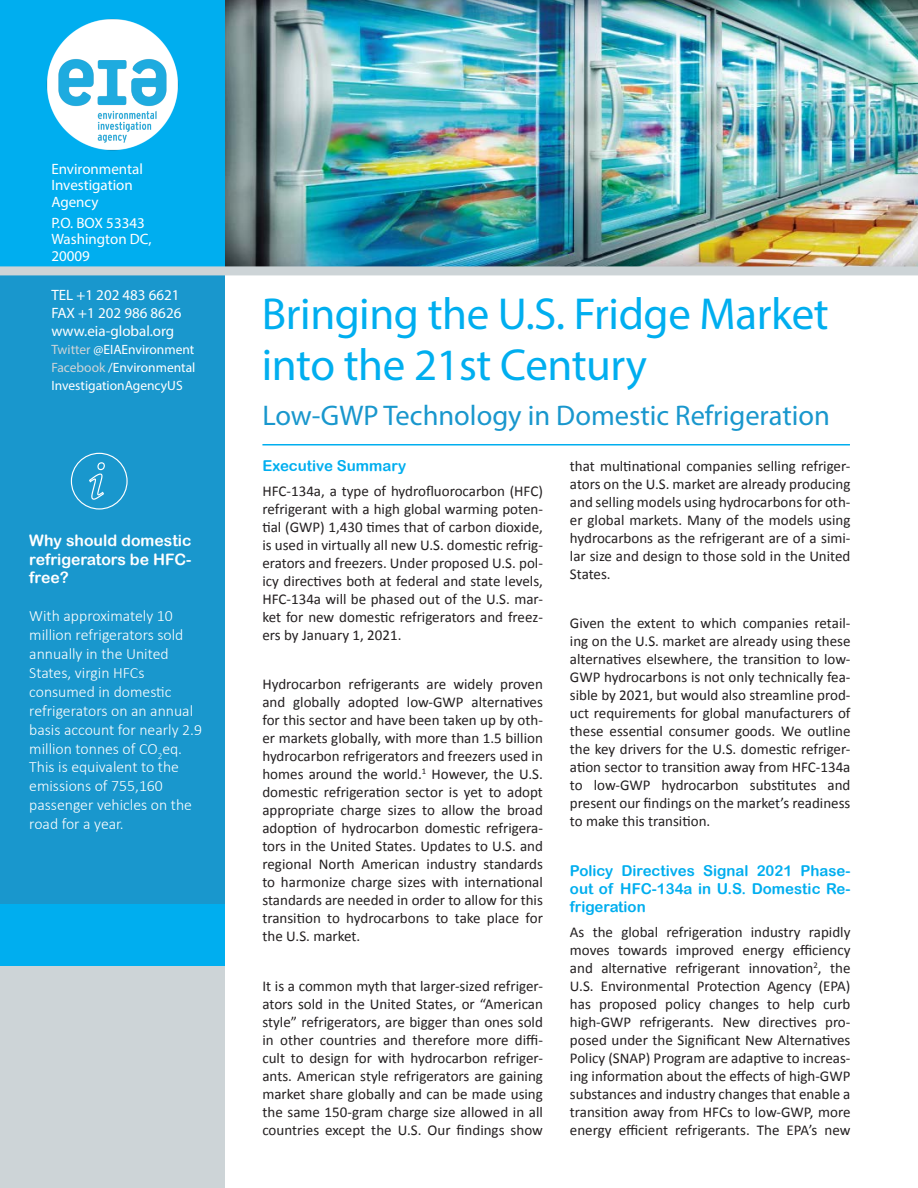
<style>
.page{position:relative;width:918px;height:1188px;background:#fff}
.page>*{position:absolute;margin:0;border:0;box-sizing:border-box;transform-origin:0 0}
.t1{font:45px/51px "Myriad Pro";letter-spacing:-.01em;color:#00aeef}
.t2{font:28.5px "Myriad Pro";color:#1997cd}
.t3{font:300 15.75px/18.9px "Calibri";color:#fff}
.t4{font:15.75px/18.9px "Arial Rounded MT Bold";color:#fff;text-align:justify}
.t5{font:15px/18px "Calibri";color:#231f20;text-align:justify}
.t6{font:15px/16.5px "Myriad Pro";color:#fff}
.t7{font:15px/18px "Arial Rounded MT Bold";color:#00aeef;text-align:justify}
.t8{font:13.5px/18px "Myriad Pro";color:#fff}
.s1{color:#cdd4d7}
</style>
<div class="page">
<img style="left:225px;top:0;width:693px;height:266px">
<div style="left:0;top:0;width:225px;height:269px;background:#00aeef"></div>
<div style="left:0;top:269px;width:225px;height:919px;background:#1997cd"></div>
<div style="left:0;top:924px;width:225px;height:264px;background:#cdd4d7"></div>
<hr style="left:262px;top:444px;width:588px;height:2px;background:#00aeef">
<div style="left:0;top:904px;width:225px;height:62px;background:#00aeef"></div>
<div style="left:0;top:266px;width:918px;height:9px;background:#cdd4d7"></div>
<img style="left:46px;top:19px;width:132px;height:132px">
<svg style="left:71px;top:453px;width:57px;height:57px"></svg>
<p class="t6" style="left:51px;top:160px;width:93px">Environmental<br>Investigation<br>Agency</p>
<p class="t6" style="left:51px;top:214px;width:102px">P.O. BOX 53343<br>Washington DC,<br>20009</p>
<p class="t6" style="left:51px;top:285px;width:131px;line-height:18px">TEL +1 202 483 6621<br>FAX +1 202 986 8626</p>
<p class="t6" style="left:51px;top:322px;width:124px">www.eia-global.org</p>
<p class="t8" style="left:51px;top:340px;width:144px"><span class="s1">Twitter</span> @EIAEnvironment</p>
<p class="t8" style="left:51px;top:358px;width:145px"><span class="s1">Facebook</span> /Environmental<br>InvestigationAgencyUS</p>
<p class="t4" style="left:29px;top:530px;width:164px">Why should domestic refrigerators be HFC&shy;free?</p>
<p class="t3" style="left:29px;top:606px;width:145px">With approximately 10</p>
<p class="t3" style="left:29px;top:625px;width:156px">million refrigerators sold</p>
<p class="t3" style="left:29px;top:644px;width:141px">annually in the United<br>States, virgin HFCs</p>
<p class="t3" style="left:29px;top:682px;width:174px">consumed in domestic refrigerators on an annual basis account for nearly 2.9</p>
<p class="t3" style="left:29px;top:739px;width:154px">million tonnes of CO<sub>2</sub>eq.<br>This is equivalent to the emissions of 755,160</p>
<p class="t3" style="left:29px;top:795px;width:164px">passenger vehicles on the road for a year.</p>
<p class="t1" style="left:262px;top:288px;width:568px">Bringing the U.S. Fridge Market into the 21st Century</p>
<p class="t2" style="left:262px;top:398px;width:569px">Low-GWP Technology in Domestic Refrigeration</p>
<p class="t7" style="left:262px;top:456px;width:145px">Executive Summary</p>
<p class="t5" style="left:262px;top:482px;width:282px">HFC-134a, a type of hydrofluorocarbon (HFC) refrigerant with a high global warming poten&shy;tial (GWP) 1,430 times that of carbon dioxide, is used in virtually all new U.S. domestic refrig&shy;erators and freezers. Under proposed U.S. pol&shy;icy directives both at federal and state levels, HFC-134a will be phased out of the U.S. mar&shy;ket for new domestic refrigerators and freez&shy;ers by January 1, 2021.</p>
<p class="t5" style="left:262px;top:675px;width:282px">Hydrocarbon refrigerants are widely proven and globally adopted low-GWP alternatives for this sector and have been taken up by oth&shy;er markets globally, with more than 1.5 billion hydrocarbon refrigerators and freezers used in homes around the world.<sup>1</sup> However, the U.S. domestic refrigeration sector is yet to adopt appropriate charge sizes to allow the broad adoption of hydrocarbon domestic refrigera&shy;tors in the United States. Updates to U.S. and regional North American industry standards to harmonize charge sizes with international standards are needed in order to allow for this transition to hydrocarbons to take place for the U.S. market.</p>
<p class="t5" style="left:262px;top:977px;width:282px">It is a common myth that larger-sized refriger&shy;ators sold in the United States, or “American style” refrigerators, are bigger than ones sold in other countries and therefore more diffi&shy;cult to design for with hydrocarbon refriger&shy;ants. American style refrigerators are gaining market share globally and can be made using the same 150-gram charge size allowed in all countries except the U.S. Our findings show</p>
<p class="t5" style="left:570px;top:457px;width:282px">that multinational companies selling refriger&shy;ators on the U.S. market are already producing and selling models using hydrocarbons for oth&shy;er global markets. Many of the models using hydrocarbons as the refrigerant are of a simi&shy;lar size and design to those sold in the United States.</p>
<p class="t5" style="left:570px;top:615px;width:282px">Given the extent to which companies retail&shy;ing on the U.S. market are already using these alternatives elsewhere, the transition to low-GWP hydrocarbons is not only technically fea&shy;sible by 2021, but would also streamline prod&shy;uct requirements for global manufacturers of these essential consumer goods. We outline the key drivers for the U.S. domestic refriger&shy;ation sector to transition away from HFC-134a to low-GWP hydrocarbon substitutes and present our findings on the market’s readiness to make this transition.</p>
<p class="t7" style="left:570px;top:861px;width:282px">Policy Directives Signal 2021 Phase&shy;out of HFC-134a in U.S. Domestic Re&shy;frigeration</p>
<p class="t5" style="left:570px;top:923px;width:282px">As the global refrigeration industry rapidly moves towards improved energy efficiency and alternative refrigerant innovation<sup>2</sup>, the U.S. Environmental Protection Agency (EPA) has proposed policy changes to help curb high-GWP refrigerants. New directives pro&shy;posed under the Significant New Alternatives Policy (SNAP) Program are adaptive to increas&shy;ing information about the effects of high-GWP substances and industry changes that enable a transition away from HFCs to low-GWP, more energy efficient refrigerants. The EPA’s new</p>
</div>
